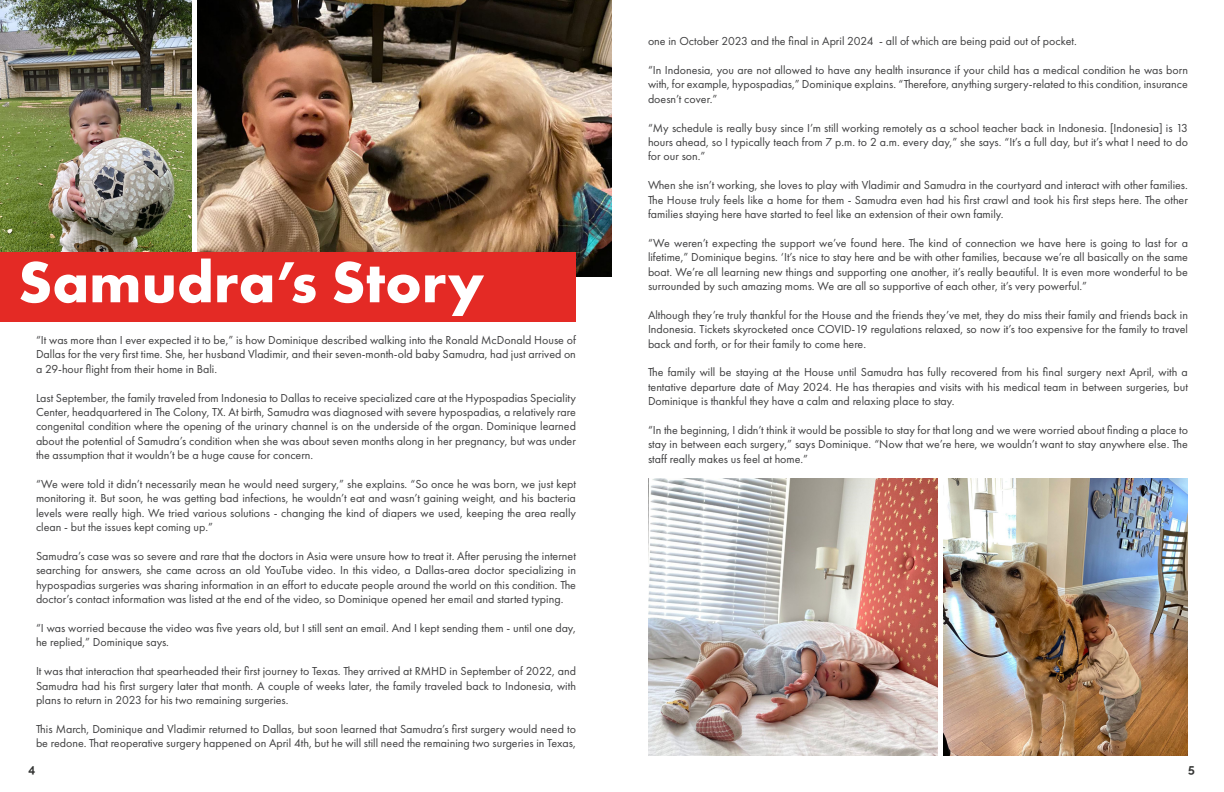
<style>
.page{position:relative;width:1224px;height:792px;background:#fff}
.page>*{position:absolute;margin:0;border:0;box-sizing:border-box;transform-origin:0 0}
.t1{font:700 60px "Futura PT";color:#fff}
.t2{font:12px/14.4px "Futura PT";color:#3e3e3f;text-align:justify}
.t3{font:700 12px "Raleway";color:#323332}
</style>
<div class="page">
<img style="left:0;top:0;width:192px;height:252px">
<img style="left:197px;top:0;width:415px;height:276px">
<img style="left:648px;top:478px;width:289px;height:278px">
<img style="left:943px;top:478px;width:245px;height:278px">
<div style="left:0;top:252px;width:576px;height:69px;background:#e42a25"></div>
<p class="t1" style="left:18px;top:244px;width:468px">Samudra’s Story</p>
<p class="t2" style="left:36px;top:333px;width:541px">“It was more than I ever expected it to be,” is how Dominique described walking into the Ronald McDonald House of Dallas for the very first time. She, her husband Vladimir, and their seven-month-old baby Samudra, had just arrived on a 29-hour flight from their home in Bali.</p>
<p class="t2" style="left:36px;top:390px;width:542px">Last September, the family traveled from Indonesia to Dallas to receive specialized care at the Hypospadias Speciality Center, headquartered in The Colony, TX. At birth, Samudra was diagnosed with severe hypospadias, a relatively rare congenital condition where the opening of the urinary channel is on the underside of the organ. Dominique learned about the potential of Samudra’s condition when she was about seven months along in her pregnancy, but was under the assumption that it wouldn’t be a huge cause for concern.</p>
<p class="t2" style="left:36px;top:477px;width:542px">“We were told it didn’t necessarily mean he would need surgery,” she explains. “So once he was born, we just kept monitoring it. But soon, he was getting bad infections, he wouldn’t eat and wasn’t gaining weight, and his bacteria levels were really high. We tried various solutions - changing the kind of diapers we used, keeping the area really clean - but the issues kept coming up.”</p>
<p class="t2" style="left:36px;top:549px;width:542px">Samudra’s case was so severe and rare that the doctors in Asia were unsure how to treat it. After perusing the internet searching for answers, she came across an old YouTube video. In this video, a Dallas-area doctor specializing in hypospadias surgeries was sharing information in an effort to educate people around the world on this condition. The doctor’s contact information was listed at the end of the video, so Dominique opened her email and started typing.</p>
<p class="t2" style="left:36px;top:621px;width:541px">“I was worried because the video was five years old, but I still sent an email. And I kept sending them - until one day, he replied,” Dominique says.</p>
<p class="t2" style="left:36px;top:664px;width:542px">It was that interaction that spearheaded their first journey to Texas. They arrived at RMHD in September of 2022, and Samudra had his first surgery later that month. A couple of weeks later, the family traveled back to Indonesia, with plans to return in 2023 for his two remaining surgeries.</p>
<p class="t2" style="left:36px;top:721px;width:542px">This March, Dominique and Vladimir returned to Dallas, but soon learned that Samudra’s first surgery would need to be redone. That reoperative surgery happened on April 4th, but he will still need the remaining two surgeries in Texas,</p>
<p class="t2" style="left:648px;top:34px;width:430px">one in October 2023 and the final in April 2024 - all of which are being paid out of pocket.</p>
<p class="t2" style="left:648px;top:63px;width:541px">“In Indonesia, you are not allowed to have any health insurance if your child has a medical condition he was born with, for example, hypospadias,” Dominique explains. “Therefore, anything surgery-related to this condition, insurance doesn’t cover.”</p>
<p class="t2" style="left:648px;top:120px;width:541px">“My schedule is really busy since I’m still working remotely as a school teacher back in Indonesia. [Indonesia] is 13 hours ahead, so I typically teach from 7 p.m. to 2 a.m. every day,” she says. “It’s a full day, but it’s what I need to do for our son.”</p>
<p class="t2" style="left:648px;top:178px;width:541px">When she isn’t working, she loves to play with Vladimir and Samudra in the courtyard and interact with other families.<br>The House truly feels like a home for them - Samudra even had his first crawl and took his first steps here. The other families staying here have started to feel like an extension of their own family.</p>
<p class="t2" style="left:648px;top:235px;width:542px">“We weren’t expecting the support we’ve found here. The kind of connection we have here is going to last for a lifetime,” Dominique begins. ‘It’s nice to stay here and be with other families, because we’re all basically on the same boat. We’re all learning new things and supporting one another, it’s really beautiful. It is even more wonderful to be surrounded by such amazing moms. We are all so supportive of each other, it’s very powerful.”</p>
<p class="t2" style="left:648px;top:307px;width:542px">Although they’re truly thankful for the House and the friends they’ve met, they do miss their family and friends back in Indonesia. Tickets skyrocketed once COVID-19 regulations relaxed, so now it’s too expensive for the family to travel back and forth, or for their family to come here.</p>
<p class="t2" style="left:648px;top:365px;width:542px">The family will be staying at the House until Samudra has fully recovered from his final surgery next April, with a tentative departure date of May 2024. He has therapies and visits with his medical team in between surgeries, but Dominique is thankful they have a calm and relaxing place to stay.</p>
<p class="t2" style="left:648px;top:423px;width:542px">“In the beginning, I didn’t think it would be possible to stay for that long and we were worried about finding a place to stay in between each surgery,” says Dominique. “Now that we’re here, we wouldn’t want to stay anywhere else. The staff really makes us feel at home.”</p>
<p class="t3" style="left:28px;top:762px;width:8px">4</p>
<p class="t3" style="left:1188px;top:762px;width:8px">5</p>
</div>
